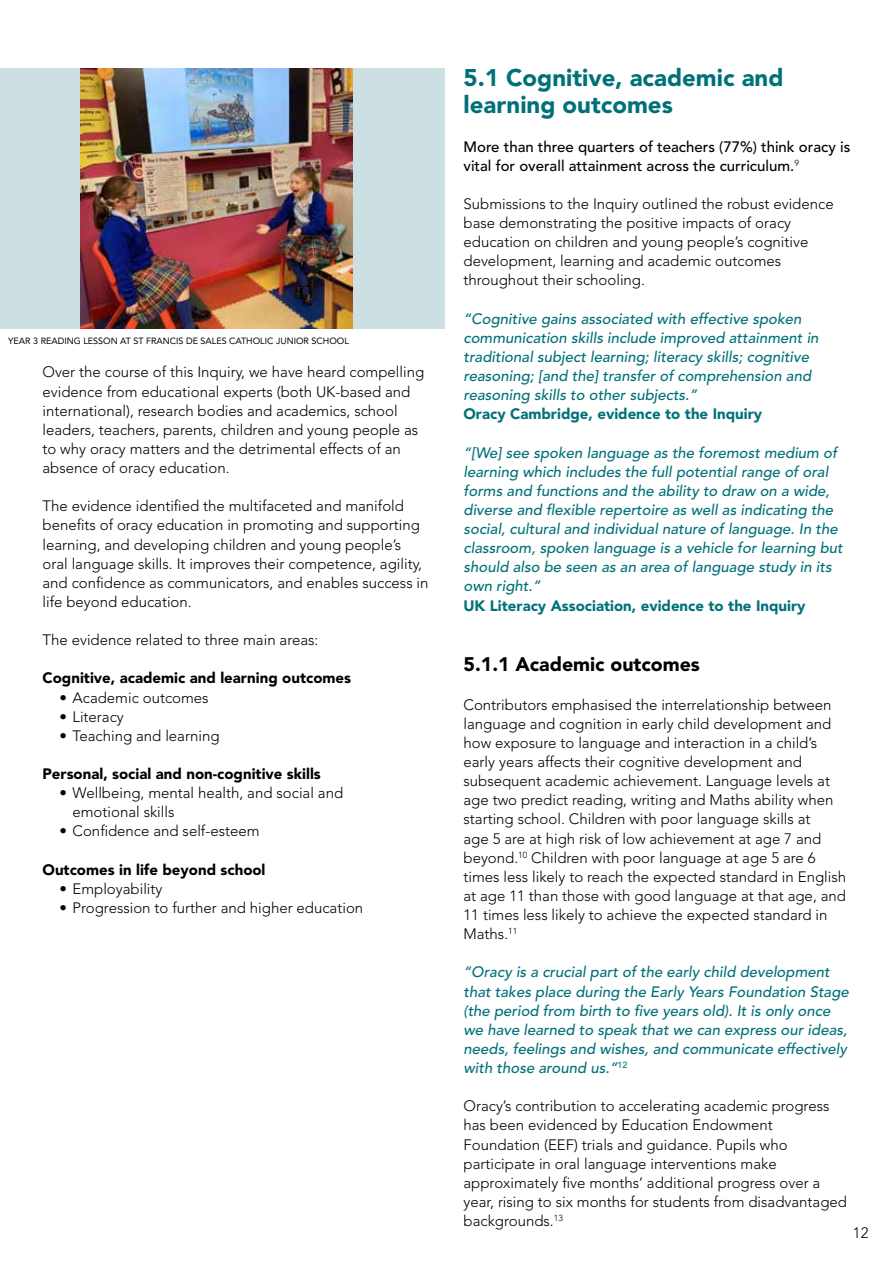
<style>
.page{position:relative;width:893px;height:1263px;background:#fff}
.page>*{position:absolute;margin:0;border:0;box-sizing:border-box;transform-origin:0 0}
.t1{font:900 24px/27px "Avenir";color:#007179}
.t2{font:900 19.5px "Avenir";color:#000}
.t3{font:300 15px/19.2px "Avenir";color:#000}
.t4{font:italic 500 15px/19.2px "Avenir";color:#007179}
.t5{font:900 15px "Avenir";color:#000}
.t6{font:500 15px/19.2px "Avenir";color:#000}
.t7{font:900 15px "Avenir";color:#007179}
.t8{font:9px "Avenir";color:#000}
</style>
<div class="page">
<div style="left:0;top:68px;width:445px;height:261px;background:#ccdfe2"></div>
<img style="left:81px;top:68px;width:272px;height:261px">
<p class="t8" style="left:8px;top:336px;width:342px">YEAR 3 READING LESSON AT ST FRANCIS DE SALES CATHOLIC JUNIOR SCHOOL</p>
<p class="t3" style="left:43px;top:363px;width:383px">Over the course of this Inquiry, we have heard compelling evidence from educational experts (both UK-based and international), research bodies and academics, school leaders, teachers, parents, children and young people as to why oracy matters and the detrimental effects of an absence of oracy education.</p>
<p class="t3" style="left:43px;top:496px;width:388px">The evidence identified the multifaceted and manifold benefits of oracy education in promoting and supporting learning, and developing children and young people’s oral language skills. It improves their competence, agility, and confidence as communicators, and enables success in life beyond education.</p>
<p class="t3" style="left:43px;top:630px;width:278px">The evidence related to three main areas:</p>
<p class="t5" style="left:43px;top:669px;width:310px">Cognitive, academic and learning outcomes</p>
<p class="t3" style="left:60px;top:688px;width:151px">• Academic outcomes</p>
<p class="t3" style="left:60px;top:707px;width:66px">• Literacy</p>
<p class="t3" style="left:60px;top:726px;width:161px">• Teaching and learning</p>
<p class="t5" style="left:43px;top:765px;width:280px">Personal, social and non-cognitive skills</p>
<p class="t3" style="left:73px;top:783px;width:272px;text-indent:-13px">• Wellbeing, mental health, and social and emotional skills</p>
<p class="t3" style="left:60px;top:822px;width:202px">• Confidence and self-esteem</p>
<p class="t5" style="left:43px;top:860px;width:225px">Outcomes in life beyond school</p>
<p class="t3" style="left:60px;top:879px;width:104px">• Employability</p>
<p class="t3" style="left:60px;top:898px;width:305px">• Progression to further and higher education</p>
<h1 class="t1" style="left:463px;top:64px;width:321px">5.1 Cognitive, academic and learning outcomes</h1>
<p class="t6" style="left:463px;top:137px;width:388px">More than three quarters of teachers (77%) think oracy is vital for overall attainment across the curriculum.<sup>9</sup></p>
<p class="t3" style="left:463px;top:194px;width:372px">Submissions to the Inquiry outlined the robust evidence base demonstrating the positive impacts of oracy education on children and young people’s cognitive development, learning and academic outcomes throughout their schooling.</p>
<p class="t4" style="left:463px;top:309px;width:357px">“Cognitive gains associated with effective spoken communication skills include improved attainment in traditional subject learning; literacy skills; cognitive reasoning; [and the] transfer of comprehension and reasoning skills to other subjects.”</p>
<p class="t7" style="left:463px;top:405px;width:300px">Oracy Cambridge, evidence to the Inquiry</p>
<p class="t4" style="left:463px;top:443px;width:381px">“[We] see spoken language as the foremost medium of learning which includes the full potential range of oral forms and functions and the ability to draw on a wide, diverse and flexible repertoire as well as indicating the social, cultural and individual nature of language. In the classroom, spoken language is a vehicle for learning but should also be seen as an area of language study in its own right.”</p>
<p class="t7" style="left:463px;top:596px;width:343px">UK Literacy Association, evidence to the Inquiry</p>
<h2 class="t2" style="left:463px;top:653px;width:238px">5.1.1 Academic outcomes</h2>
<p class="t3" style="left:463px;top:695px;width:384px">Contributors emphasised the interrelationship between language and cognition in early child development and how exposure to language and interaction in a child’s early years affects their cognitive development and subsequent academic achievement. Language levels at age two predict reading, writing and Maths ability when starting school. Children with poor language skills at<br>age 5 are at high risk of low achievement at age 7 and beyond.<sup>10</sup> Children with poor language at age 5 are 6 times less likely to reach the expected standard in English at age 11 than those with good language at that age, and 11 times less likely to achieve the expected standard in Maths.<sup>11</sup></p>
<p class="t4" style="left:463px;top:963px;width:387px">“Oracy is a crucial part of the early child development that takes place during the Early Years Foundation Stage (the period from birth to five years old). It is only once we have learned to speak that we can express our ideas, needs, feelings and wishes, and communicate effectively with those around us.”<sup>12</sup></p>
<p class="t3" style="left:463px;top:1096px;width:385px">Oracy’s contribution to accelerating academic progress has been evidenced by Education Endowment Foundation (EEF) trials and guidance. Pupils who participate in oral language interventions make approximately five months’ additional progress over a year, rising to six months for students from disadvantaged backgrounds.<sup>13</sup></p>
<p class="t3" style="left:853px;top:1223px;width:17px">12</p>
</div>
